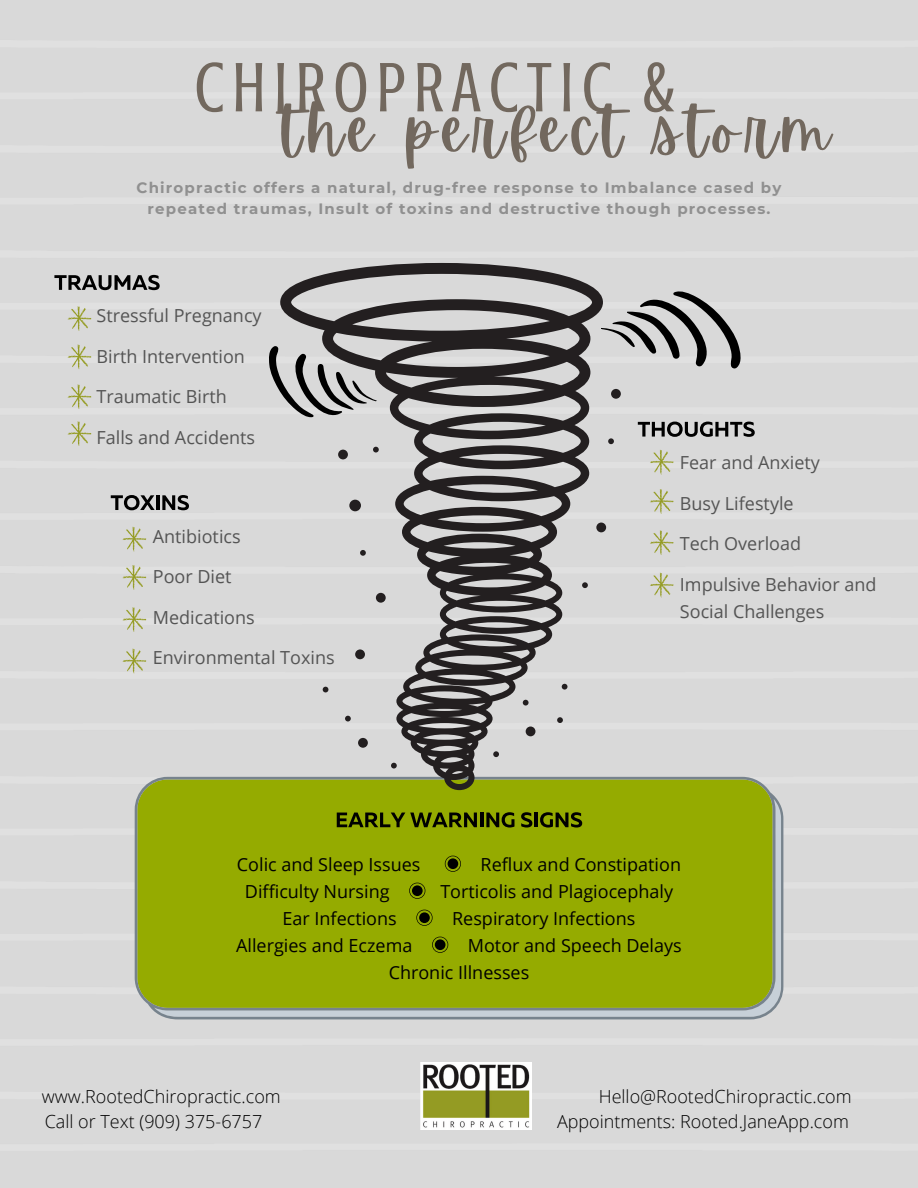
<style>
.page{position:relative;width:918px;height:1188px;background:#d9d9d9}
.page>*{position:absolute;margin:0;border:0;box-sizing:border-box;transform-origin:0 0}
.t1{font:72px "Crushed";letter-spacing:.11em;color:#72685e}
.t2{font:18px/27px "Open Sans";color:#545454}
.t3{font:18px/27px "Open Sans";color:#000}
.t4{font:300 18px "Open Sans";color:#000}
.t5{font:700 15px/20.2px "Montserrat";letter-spacing:.08em;color:#909090;text-align:center}
</style>
<div class="page">
<img style="left:420px;top:1063px;width:111px;height:66px">
<svg style="left:268px;top:346px;width:12px;height:75px"></svg>
<svg style="left:603px;top:289px;width:140px;height:80px;background:#aaa"></svg>
<svg style="left:54px;top:275px;width:106px;height:15px;background:#747474"></svg>
<svg style="left:111px;top:495px;width:44px;height:15px"></svg>
<hr style="left:156px;top:495px;width:3px;height:15px;background:#000">
<svg style="left:162px;top:495px;width:27px;height:15px"></svg>
<svg style="left:638px;top:422px;width:117px;height:15px;background:#787878"></svg>
<svg style="left:135px;top:777px;width:648px;height:242px;background:#96ab0e"></svg>
<svg style="left:337px;top:813px;width:140px;height:14px;background:#4e5a00"></svg>
<hr style="left:480px;top:813px;width:3px;height:14px;background:#000">
<svg style="left:486px;top:812px;width:28px;height:16px"></svg>
<svg style="left:521px;top:812px;width:11px;height:16px"></svg>
<hr style="left:535px;top:813px;width:3px;height:14px;background:#000">
<svg style="left:540px;top:812px;width:42px;height:16px"></svg>
<svg style="left:445px;top:856px;width:16px;height:16px"></svg>
<svg style="left:409px;top:883px;width:16px;height:16px"></svg>
<svg style="left:416px;top:910px;width:17px;height:16px"></svg>
<svg style="left:432px;top:937px;width:16px;height:16px"></svg>
<svg style="left:280px;top:263px;width:323px;height:527px;background:#a2a29f"></svg>
<div style="left:611px;top:389px;width:10px;height:10px;background:#231f20;border-radius:50%"></div>
<div style="left:355px;top:649px;width:10px;height:10px;background:#231f20;border-radius:50%"></div>
<svg style="left:582px;top:582px;width:6px;height:6px"></svg>
<svg style="left:323px;top:687px;width:5px;height:5px"></svg>
<svg style="left:523px;top:700px;width:6px;height:6px"></svg>
<svg style="left:373px;top:447px;width:6px;height:6px"></svg>
<svg style="left:562px;top:684px;width:6px;height:6px"></svg>
<svg style="left:391px;top:763px;width:6px;height:6px"></svg>
<svg style="left:360px;top:550px;width:6px;height:6px"></svg>
<svg style="left:345px;top:716px;width:6px;height:5px"></svg>
<svg style="left:493px;top:751px;width:6px;height:6px"></svg>
<svg style="left:557px;top:717px;width:6px;height:6px"></svg>
<svg style="left:608px;top:438px;width:6px;height:6px"></svg>
<div style="left:349px;top:500px;width:12px;height:11px;background:#231f20;border-radius:50%"></div>
<div style="left:338px;top:450px;width:10px;height:9px;background:#231f20;border-radius:50%"></div>
<div style="left:376px;top:593px;width:10px;height:10px;background:#231f20;border-radius:50%"></div>
<div style="left:596px;top:523px;width:10px;height:9px;background:#231f20;border-radius:50%"></div>
<div style="left:358px;top:738px;width:10px;height:10px;background:#231f20;border-radius:50%"></div>
<div style="left:526px;top:727px;width:9px;height:9px;background:#231f20;border-radius:50%"></div>
<svg style="left:68px;top:306px;width:23px;height:25px"></svg>
<svg style="left:276px;top:101px;width:100px;height:58px;background:#bcb9b6"></svg>
<svg style="left:406px;top:103px;width:224px;height:66px;background:#c1bebc"></svg>
<svg style="left:650px;top:103px;width:184px;height:56px;background:#c0bdbb"></svg>
<svg style="left:68px;top:344px;width:23px;height:25px"></svg>
<svg style="left:68px;top:384px;width:23px;height:25px"></svg>
<svg style="left:68px;top:421px;width:23px;height:25px"></svg>
<svg style="left:123px;top:527px;width:23px;height:24px"></svg>
<svg style="left:123px;top:565px;width:23px;height:25px"></svg>
<svg style="left:123px;top:607px;width:23px;height:25px"></svg>
<svg style="left:123px;top:649px;width:23px;height:24px"></svg>
<svg style="left:650px;top:573px;width:24px;height:24px"></svg>
<svg style="left:650px;top:530px;width:24px;height:25px"></svg>
<svg style="left:650px;top:489px;width:24px;height:25px"></svg>
<svg style="left:650px;top:450px;width:24px;height:24px"></svg>
<h1 class="t1" style="left:194px;top:47px;width:483px">CHIROPRACTIC &amp;</h1>
<p class="t5" style="left:136px;top:178px;width:647px">Chiropractic offers a natural, drug-free response to Imbalance cased by repeated traumas, Insult of toxins and destructive though processes.</p>
<p class="t2" style="left:97px;top:302px;width:167px">Stressful Pregnancy</p>
<p class="t2" style="left:97px;top:342px;width:150px">Birth Intervention</p>
<p class="t2" style="left:97px;top:383px;width:132px">Traumatic Birth</p>
<p class="t2" style="left:97px;top:423px;width:160px">Falls and Accidents</p>
<p class="t2" style="left:153px;top:522px;width:89px">Antibiotics</p>
<p class="t2" style="left:153px;top:563px;width:80px">Poor Diet</p>
<p class="t2" style="left:153px;top:603px;width:103px">Medications</p>
<p class="t2" style="left:153px;top:644px;width:183px">Environmental Toxins</p>
<p class="t2" style="left:680px;top:449px;width:142px">Fear and Anxiety</p>
<p class="t2" style="left:680px;top:489px;width:115px">Busy Lifestyle</p>
<p class="t2" style="left:680px;top:530px;width:123px">Tech Overload</p>
<p class="t2" style="left:680px;top:570px;width:198px">Impulsive Behavior and<br>Social Challenges</p>
<p class="t3" style="left:237px;top:850px;width:185px">Colic and Sleep Issues</p>
<p class="t3" style="left:481px;top:850px;width:202px">Reflux and Constipation</p>
<p class="t3" style="left:245px;top:877px;width:146px">Difficulty Nursing</p>
<p class="t3" style="left:440px;top:877px;width:234px">Torticolis and Plagiocephaly</p>
<p class="t3" style="left:282px;top:904px;width:116px">Ear Infections</p>
<p class="t3" style="left:452px;top:904px;width:185px">Respiratory Infections</p>
<p class="t3" style="left:236px;top:931px;width:178px">Allergies and Eczema</p>
<p class="t3" style="left:389px;top:931px;width:295px;text-indent:79px">Motor and Speech Delays<br>Chronic Illnesses</p>
<p class="t4" style="left:42px;top:1084px;width:240px">www.RootedChiropractic.com</p>
<p class="t4" style="left:599px;top:1084px;width:255px">Hello@RootedChiropractic.com</p>
<p class="t4" style="left:45px;top:1108px;width:219px">Call or Text (909) 375-6757</p>
<p class="t4" style="left:557px;top:1108px;width:293px">Appointments: Rooted.JaneApp.com</p>
</div>
